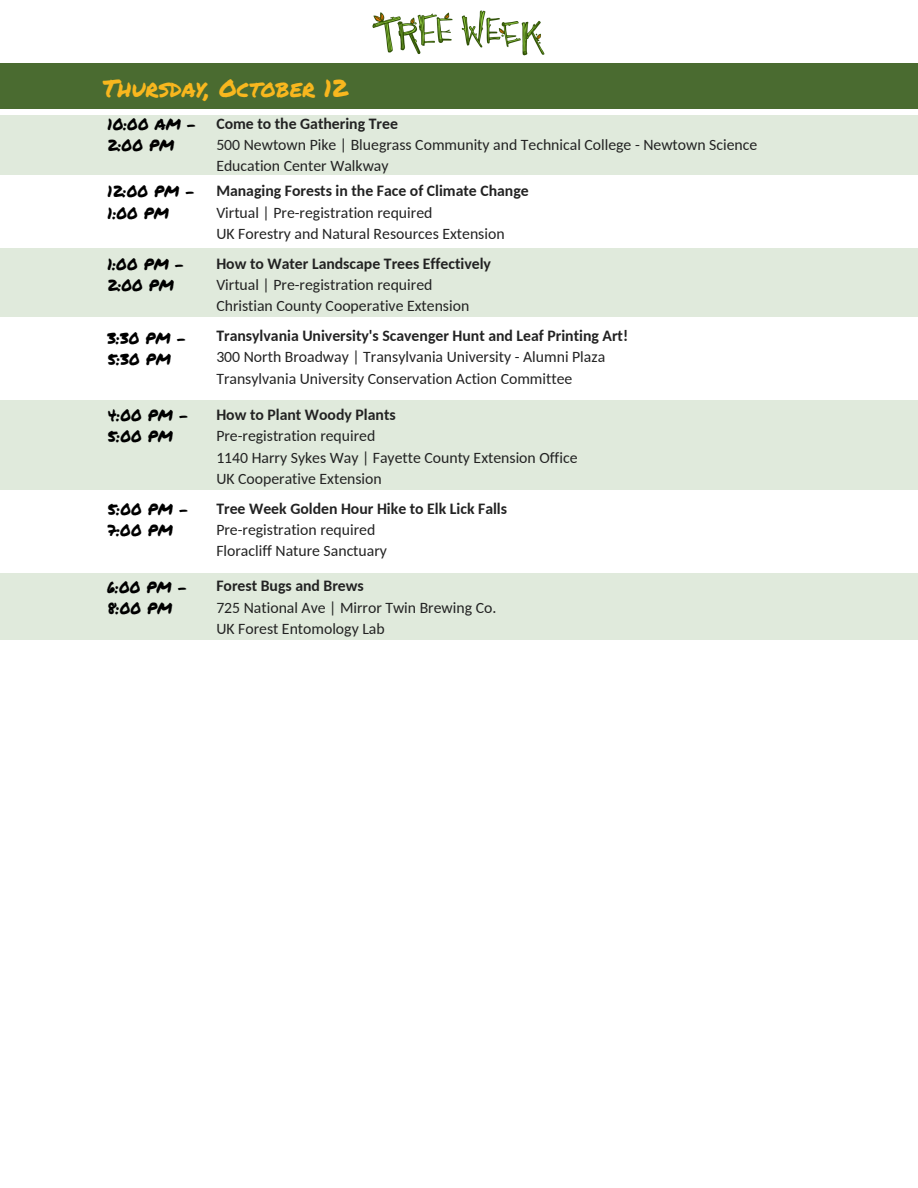
<style>
.page{position:relative;width:918px;height:1188px;background:#fff}
.page>*{position:absolute;margin:0;border:0;box-sizing:border-box;transform-origin:0 0}
.t1{font:24px "Permanent Marker";color:#f8b71e}
.t2{font:15.75px/21.3px "Carlito";color:#222}
.t3{font:700 15.75px "Carlito";color:#222}
.t4{font:15.75px "Permanent Marker";color:#000}
</style>
<div class="page">
<img style="left:372px;top:10px;width:173px;height:46px">
<div style="left:0;top:115px;width:918px;height:60px;background:#e0eadc"></div>
<div style="left:0;top:248px;width:918px;height:68px;background:#e0eadc"></div>
<div style="left:0;top:400px;width:918px;height:89px;background:#e0eadc"></div>
<div style="left:0;top:573px;width:918px;height:66px;background:#e0eadc"></div>
<div style="left:0;top:63px;width:918px;height:46px;background:#4a6b30"></div>
<p class="t1" style="left:103px;top:70px;width:246px">Thursday, October 12</p>
<p class="t4" style="left:108px;top:112px;width:90px">10:00 AM -</p>
<p class="t4" style="left:108px;top:134px;width:68px">2:00 PM</p>
<p class="t4" style="left:108px;top:180px;width:89px">12:00 PM -</p>
<p class="t4" style="left:108px;top:201px;width:63px">1:00 PM</p>
<p class="t4" style="left:107px;top:252px;width:79px">1:00 PM -</p>
<p class="t4" style="left:107px;top:274px;width:68px">2:00 PM</p>
<p class="t4" style="left:107px;top:326px;width:80px">3:30 PM -</p>
<p class="t4" style="left:107px;top:348px;width:65px">5:30 PM</p>
<p class="t4" style="left:107px;top:404px;width:83px">4:00 PM -</p>
<p class="t4" style="left:107px;top:425px;width:67px">5:00 PM</p>
<p class="t4" style="left:107px;top:497px;width:83px">5:00 PM -</p>
<p class="t4" style="left:107px;top:519px;width:67px">7:00 PM</p>
<p class="t4" style="left:107px;top:575px;width:81px">6:00 PM -</p>
<p class="t4" style="left:107px;top:596px;width:67px">8:00 PM</p>
<p class="t3" style="left:216px;top:117px;width:183px">Come to the Gathering Tree</p>
<p class="t2" style="left:216px;top:135px;width:542px">500 Newtown Pike | Bluegrass Community and Technical College - Newtown Science<br>Education Center Walkway</p>
<p class="t3" style="left:216px;top:184px;width:314px">Managing Forests in the Face of Climate Change</p>
<p class="t2" style="left:216px;top:203px;width:218px">Virtual | Pre-registration required</p>
<p class="t2" style="left:216px;top:224px;width:290px">UK Forestry and Natural Resources Extension</p>
<p class="t3" style="left:216px;top:257px;width:276px">How to Water Landscape Trees Effectively</p>
<p class="t2" style="left:216px;top:275px;width:218px">Virtual | Pre-registration required</p>
<p class="t2" style="left:216px;top:297px;width:254px">Christian County Cooperative Extension</p>
<p class="t3" style="left:216px;top:329px;width:413px">Transylvania University's Scavenger Hunt and Leaf Printing Art!</p>
<p class="t2" style="left:216px;top:348px;width:390px">300 North Broadway | Transylvania University - Alumni Plaza</p>
<p class="t2" style="left:216px;top:369px;width:357px">Transylvania University Conservation Action Committee</p>
<p class="t3" style="left:216px;top:408px;width:181px">How to Plant Woody Plants</p>
<p class="t2" style="left:216px;top:427px;width:161px">Pre-registration required</p>
<p class="t2" style="left:216px;top:448px;width:363px">1140 Harry Sykes Way | Fayette County Extension Office</p>
<p class="t2" style="left:216px;top:469px;width:167px">UK Cooperative Extension</p>
<p class="t3" style="left:216px;top:502px;width:292px">Tree Week Golden Hour Hike to Elk Lick Falls</p>
<p class="t2" style="left:216px;top:520px;width:161px">Pre-registration required</p>
<p class="t2" style="left:216px;top:542px;width:172px">Floracliff Nature Sanctuary</p>
<p class="t3" style="left:216px;top:580px;width:149px">Forest Bugs and Brews</p>
<p class="t2" style="left:216px;top:598px;width:282px">725 National Ave | Mirror Twin Brewing Co.</p>
<p class="t2" style="left:216px;top:620px;width:170px">UK Forest Entomology Lab</p>
</div>
